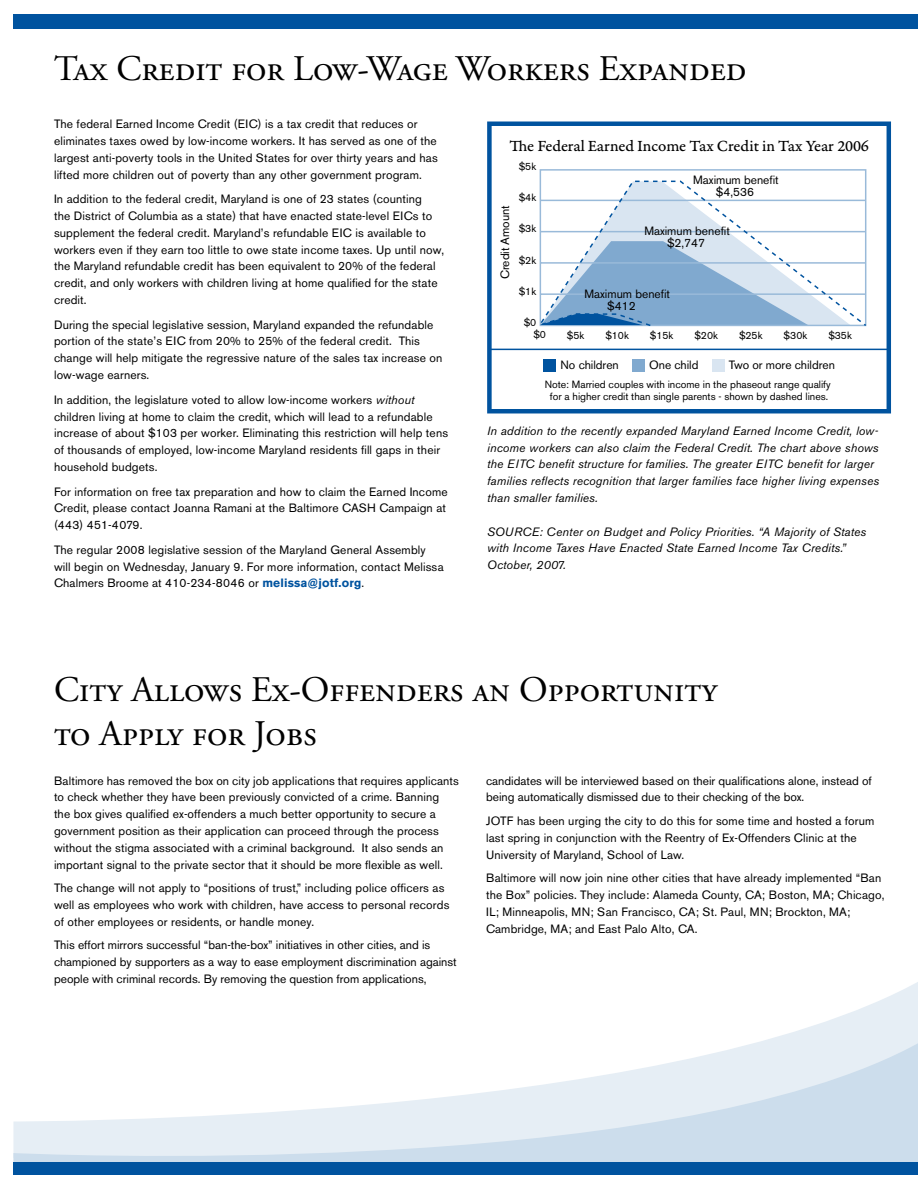
<style>
.page{position:relative;width:918px;height:1188px;background:#fff}
.page>*{position:absolute;margin:0;border:0;box-sizing:border-box;transform-origin:0 0}
.t1{font:36px/43.2px "Adobe Garamond Regular SC";color:#000}
.t2{font:16.5px "Garamond Premr Pro Capt";letter-spacing:-.01em;color:#000}
.t3{font:12px/16.8px "Akzidenz Grotesk BE";letter-spacing:.01em;color:#000}
.t4{font:italic 12px/16.8px "Akzidenz Grotesk BE";letter-spacing:.01em;color:#000}
.t5{font:10.5px/12.6px "Akzidenz Grotesk BE";color:#000;text-align:center}
.s1{font-style:italic}
.s2{font-weight:700;color:#00539f}
</style>
<div class="page">
<svg style="left:13px;top:982px;width:905px;height:193px"></svg>
<div style="left:14px;top:15px;width:904px;height:14px;background:#00539f"></div>
<div style="left:14px;top:1162px;width:904px;height:12px;background:#00539f"></div>
<svg style="left:487px;top:122px;width:404px;height:291px"></svg>
<div style="left:543px;top:359px;width:12px;height:12px;background:#00539f"></div>
<div style="left:633px;top:359px;width:12px;height:12px;background:#80a9cf"></div>
<div style="left:712px;top:359px;width:12px;height:12px;background:#d9e5f1"></div>
<hr style="left:490px;top:349px;width:398px;height:1px;background:#00539f">
<svg style="left:539px;top:168px;width:328px;height:12px"></svg>
<svg style="left:536px;top:180px;width:332px;height:148px"></svg>
<h1 class="t1" style="left:54px;top:48px;width:694px">Tax Credit for Low-Wage Workers Expanded</h1>
<p class="t3" style="left:54px;top:116px;width:385px">The federal Earned Income Credit (EIC) is a tax credit that reduces or eliminates taxes owed by low-income workers. It has served as one of the largest anti-poverty tools in the United States for over thirty years and has lifted more children out of poverty than any other government program.</p>
<p class="t3" style="left:54px;top:191px;width:392px">In addition to the federal credit, Maryland is one of 23 states (counting<br>the District of Columbia as a state) that have enacted state-level EICs to supplement the federal credit. Maryland’s refundable EIC is available to workers even if they earn too little to owe state income taxes. Up until now, the Maryland refundable credit has been equivalent to 20% of the federal credit, and only workers with children living at home qualified for the state credit.</p>
<p class="t3" style="left:54px;top:316px;width:390px">During the special legislative session, Maryland expanded the refundable portion of the state’s EIC from 20% to 25% of the federal credit. This change will help mitigate the regressive nature of the sales tax increase on low-wage earners.</p>
<p class="t3" style="left:54px;top:391px;width:396px">In addition, the legislature voted to allow low-income workers <span class="s1">without </span>children living at home to claim the credit, which will lead to a refundable increase of about $103 per worker. Eliminating this restriction will help tens of thousands of employed, low-income Maryland residents fill gaps in their household budgets.</p>
<p class="t3" style="left:54px;top:483px;width:395px">For information on free tax preparation and how to claim the Earned Income<br>Credit, please contact Joanna Ramani at the Baltimore CASH Campaign at (443) 451-4079.</p>
<p class="t3" style="left:54px;top:541px;width:391px">The regular 2008 legislative session of the Maryland General Assembly will begin on Wednesday, January 9. For more information, contact Melissa<br>Chalmers Broome at 410-234-8046 or <span class="s2">melissa@jotf.org</span>.</p>
<h2 class="t2" style="left:509px;top:136px;width:361px">The Federal Earned Income Tax Credit in Tax Year 2006</h2>
<p class="t3" style="left:497px;top:279px;width:76px;rotate:-90deg">Credit Amount</p>
<p class="t5" style="left:519px;top:160px;width:19px">$5k</p>
<p class="t5" style="left:519px;top:191px;width:19px">$4k</p>
<p class="t5" style="left:519px;top:222px;width:19px">$3k</p>
<p class="t5" style="left:519px;top:254px;width:19px">$2k</p>
<p class="t5" style="left:519px;top:285px;width:19px">$1k</p>
<p class="t5" style="left:533px;top:317px;width:14px;line-height:12px;text-align:left;text-indent:-10px">$0 $0</p>
<p class="t3" style="left:693px;top:174px;width:87px;line-height:12px;text-align:center">Maximum benefit $4,536</p>
<p class="t3" style="left:644px;top:225px;width:87px;line-height:12px;text-align:center">Maximum benefit $2,747</p>
<p class="t3" style="left:607px;top:288px;width:64px;line-height:12px;text-indent:-23px">Maximum benefit $412</p>
<p class="t5" style="left:567px;top:329px;width:19px">$5k</p>
<p class="t5" style="left:605px;top:329px;width:25px">$10k</p>
<p class="t5" style="left:650px;top:329px;width:25px">$15k</p>
<p class="t5" style="left:694px;top:329px;width:25px">$20k</p>
<p class="t5" style="left:739px;top:329px;width:25px">$25k</p>
<p class="t5" style="left:784px;top:329px;width:25px">$30k</p>
<p class="t5" style="left:828px;top:329px;width:25px">$35k</p>
<p class="t3" style="left:561px;top:356px;width:60px">No children</p>
<p class="t3" style="left:649px;top:356px;width:51px">One child</p>
<p class="t3" style="left:729px;top:356px;width:108px">Two or more children</p>
<p class="t5" style="left:545px;top:378px;width:288px">Note: Married couples with income in the phaseout range qualify for a higher credit than single parents - shown by dashed lines.</p>
<p class="t4" style="left:487px;top:422px;width:394px">In addition to the recently expanded Maryland Earned Income Credit, low&shy;income workers can also claim the Federal Credit. The chart above shows the EITC benefit structure for families. The greater EITC benefit for larger families reflects recognition that larger families face higher living expenses than smaller families.</p>
<p class="t4" style="left:487px;top:523px;width:381px">SOURCE: Center on Budget and Policy Priorities. “A Majority of States with Income Taxes Have Enacted State Earned Income Tax Credits.”<br>October, 2007.</p>
<h1 class="t1" style="left:54px;top:669px;width:665px">City Allows Ex-Offenders an Opportunity to Apply for Jobs</h1>
<p class="t3" style="left:54px;top:772px;width:407px">Baltimore has removed the box on city job applications that requires applicants to check whether they have been previously convicted of a crime. Banning<br>the box gives qualified ex-offenders a much better opportunity to secure a government position as their application can proceed through the process without the stigma associated with a criminal background. It also sends an important signal to the private sector that it should be more flexible as well.</p>
<p class="t3" style="left:54px;top:880px;width:397px">The change will not apply to “positions of trust,” including police officers as well as employees who work with children, have access to personal records of other employees or residents, or handle money.</p>
<p class="t3" style="left:54px;top:937px;width:404px">This effort mirrors successful “ban-the-box” initiatives in other cities, and is championed by supporters as a way to ease employment discrimination against people with criminal records. By removing the question from applications,</p>
<p class="t3" style="left:486px;top:772px;width:387px">candidates will be interviewed based on their qualifications alone, instead of being automatically dismissed due to their checking of the box.</p>
<p class="t3" style="left:486px;top:812px;width:390px">JOTF has been urging the city to do this for some time and hosted a forum last spring in conjunction with the Reentry of Ex-Offenders Clinic at the<br>University of Maryland, School of Law.</p>
<p class="t3" style="left:486px;top:870px;width:400px">Baltimore will now join nine other cities that have already implemented “Ban the Box” policies. They include: Alameda County, CA; Boston, MA; Chicago, IL; Minneapolis, MN; San Francisco, CA; St. Paul, MN; Brockton, MA; Cambridge, MA; and East Palo Alto, CA.</p>
</div>
